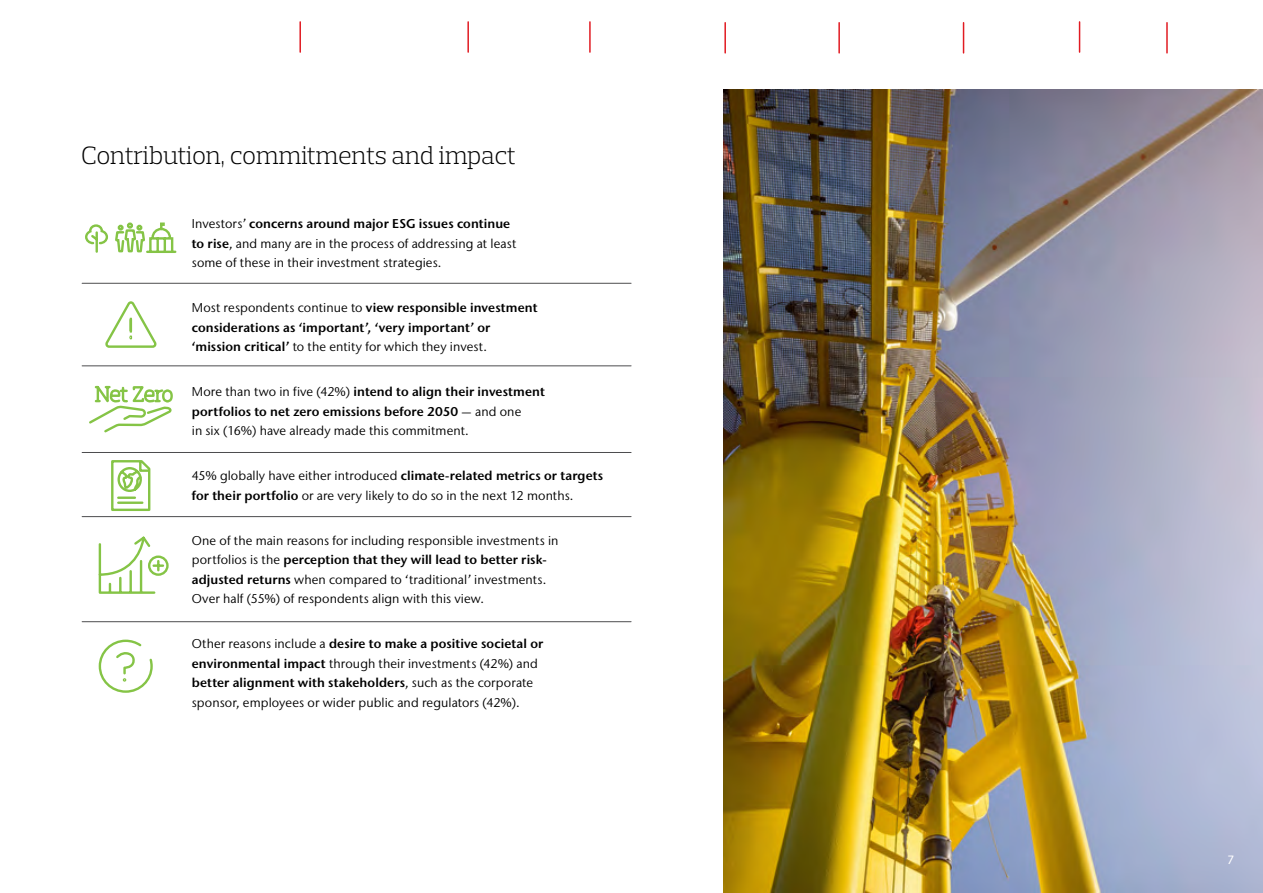
<style>
.page{position:relative;width:1263px;height:893px;background:#fff}
.page>*{position:absolute;margin:0;border:0;box-sizing:border-box;transform-origin:0 0}
.t1{font:300 25.5px "Prelo Slab";letter-spacing:-.015em;color:#000}
.t2{font:12.75px/19.5px "Stone Sans IIITC Pro";letter-spacing:.01em;color:#000}
.t3{font:600 12.75px/19.5px "Stone Sans IIITC Pro";letter-spacing:.01em;color:#000}
.t4{font:500 12px "Stone Sans IIITC Pro";color:#fff}
.s1{font-weight:600}
.s2{font-weight:400}
</style>
<div class="page">
<hr style="left:299px;top:22px;width:2px;height:30px;background:#e11b22">
<hr style="left:467px;top:22px;width:2px;height:30px;background:#e11b22">
<hr style="left:1079px;top:22px;width:1px;height:30px;background:#e11b22">
<hr style="left:589px;top:22px;width:2px;height:30px;background:#e11b22">
<hr style="left:963px;top:23px;width:1px;height:30px;background:#e11b22">
<hr style="left:1166px;top:23px;width:2px;height:30px;background:#e11b22">
<hr style="left:838px;top:23px;width:2px;height:30px;background:#e11b22">
<hr style="left:724px;top:23px;width:2px;height:30px;background:#e11b22">
<img style="left:723px;top:90px;width:540px;height:803px">
<hr style="left:82px;top:283px;width:549px;height:1px;background:#4d4d4f">
<hr style="left:82px;top:365px;width:549px;height:1px;background:#4d4d4f">
<hr style="left:82px;top:452px;width:549px;height:1px;background:#4d4d4f">
<hr style="left:82px;top:516px;width:549px;height:1px;background:#4d4d4f">
<hr style="left:82px;top:621px;width:549px;height:1px;background:#4d4d4f">
<svg style="left:84px;top:222px;width:94px;height:126px"></svg>
<svg style="left:87px;top:365px;width:87px;height:68px"></svg>
<svg style="left:97px;top:460px;width:73px;height:134px"></svg>
<svg style="left:98px;top:639px;width:55px;height:54px"></svg>
<h1 class="t1" style="left:81px;top:139px;width:437px">Contribution, commitments and impact</h1>
<p class="t2" style="left:192px;top:214px;width:326px">Investors’ <span class="s1">concerns around major ESG issues continue to rise</span>, and many are in the process of addressing at least some of these in their investment strategies.</p>
<p class="t3" style="left:192px;top:298px;width:347px"><span class="s2">Most respondents continue to</span> view responsible investment considerations as ‘important’, ‘very important’ or ‘mission critical’ <span class="s2">to the entity for which they invest.</span></p>
<p class="t2" style="left:192px;top:382px;width:355px">More than two in five (42%) <span class="s1">intend to align their investment portfolios to net zero emissions before 2050</span> — and one<br>in six (16%) have already made this commitment.</p>
<p class="t2" style="left:192px;top:466px;width:413px">45% globally have either introduced <span class="s1">climate-related metrics or targets for their portfolio</span> or are very likely to do so in the next 12 months.</p>
<p class="t2" style="left:192px;top:530px;width:368px">One of the main reasons for including responsible investments in portfolios is the <span class="s1">perception that they will lead to better risk&shy;adjusted returns</span> when compared to ‘traditional’ investments.<br>Over half (55%) of respondents align with this view.</p>
<p class="t2" style="left:192px;top:634px;width:353px">Other reasons include a <span class="s1">desire to make a positive societal or environmental impact</span> through their investments (42%) and <span class="s1">better alignment with stakeholders</span>, such as the corporate sponsor, employees or wider public and regulators (42%).</p>
<p class="t4" style="left:1227px;top:852px;width:8px">7</p>
</div>
